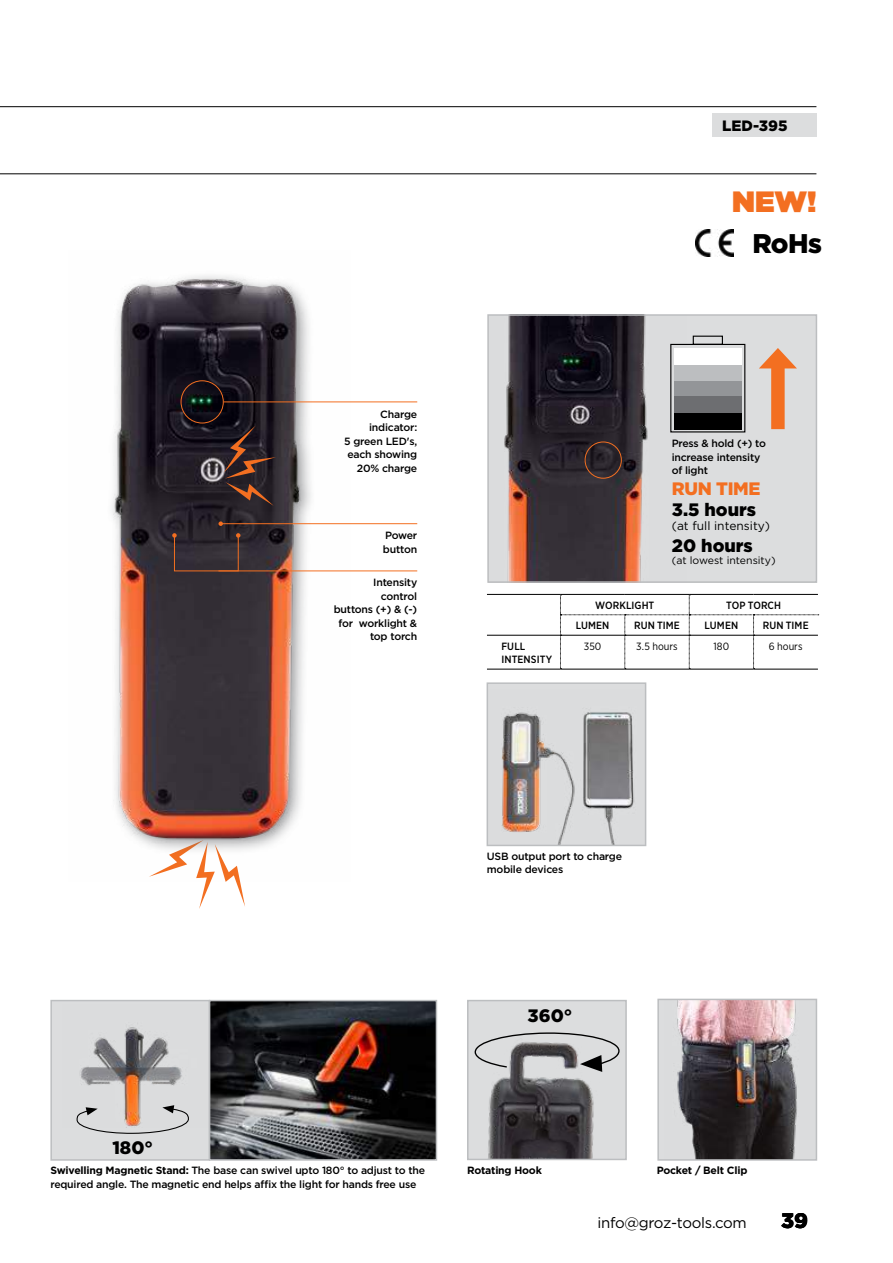
<style>
.page{position:relative;width:893px;height:1263px;background:#fff}
.page>*{position:absolute;margin:0;border:0;box-sizing:border-box;transform-origin:0 0}
.t1{font:900 29.4px "Gotham";color:#f36f21}
.t2{font:900 27px "Gotham";color:#000}
.t3{font:900 21px "Gotham";color:#000}
.t4{font:900 18px "Gotham";color:#000}
.t5{font:900 18px "Gotham";letter-spacing:-.02em;color:#f36f21}
.t6{font:15px "Gotham";letter-spacing:-.02em;color:#000}
.t7{font:900 15px "Gotham";letter-spacing:-.005em;color:#000}
.t8{font:12px "Gotham";color:#000}
.t9{font:500 10.5px/13.5px "Gotham";letter-spacing:-.02em;color:#000}
.t10{font:500 10.5px/13.5px "Gotham Narrow";letter-spacing:.005em;color:#000}
.t11{font:700 10.5px "Gotham";letter-spacing:-.02em;color:#000}
.t12{font:10.5px "Gotham Narrow";color:#000}
.t13{font:10.5px "Gotham";color:#000}
.s1{font-weight:700}
</style>
<div class="page">
<hr style="left:0;top:173px;width:816px;height:1px;background:#000">
<hr style="left:0;top:106px;width:816px;height:1px;background:#000">
<img style="left:696px;top:230px;width:37px;height:27px">
<svg style="left:199px;top:881px;width:46px;height:28px"></svg>
<div style="left:488px;top:315px;width:328px;height:267px;background:#dcddde"></div>
<img style="left:504px;top:317px;width:144px;height:263px">
<div style="left:487px;top:314px;width:330px;height:269px;border:2px solid #bcbec0"></div>
<div style="left:771px;top:360px;width:14px;height:69px;background:#f36f21"></div>
<svg style="left:759px;top:348px;width:38px;height:20px"></svg>
<svg style="left:670px;top:335px;width:76px;height:98px"></svg>
<div style="left:585px;top:442px;width:37px;height:37px;border:1px solid #f36f21;border-radius:50%"></div>
<img style="left:112px;top:275px;width:239px;height:606px">
<svg style="left:224px;top:426px;width:52px;height:80px;background:#3e2826"></svg>
<div style="left:658px;top:999px;width:158px;height:161px;background:#dcddde"></div>
<img style="left:677px;top:1002px;width:120px;height:156px">
<div style="left:657px;top:999px;width:160px;height:162px;border:2px solid #bcbec0"></div>
<div style="left:487px;top:683px;width:159px;height:162px;background:#dcddde"></div>
<img style="left:502px;top:712px;width:133px;height:131px">
<div style="left:487px;top:682px;width:159px;height:164px;border:2px solid #bcbec0"></div>
<div style="left:468px;top:1000px;width:158px;height:159px;background:#dcddde"></div>
<div style="left:467px;top:1000px;width:160px;height:160px;border:2px solid #bcbec0"></div>
<svg style="left:475px;top:1032px;width:145px;height:129px"></svg>
<div style="left:51px;top:1000px;width:158px;height:160px;background:#dcddde"></div>
<img style="left:80px;top:1027px;width:102px;height:78px">
<div style="left:50px;top:1000px;width:160px;height:161px;border:2px solid #bcbec0"></div>
<svg style="left:76px;top:1105px;width:113px;height:29px"></svg>
<hr style="left:224px;top:401px;width:193px;height:1px;background:#f36f21">
<hr style="left:221px;top:523px;width:196px;height:1px;background:#f36f21">
<svg style="left:218px;top:521px;width:5px;height:5px"></svg>
<hr style="left:218px;top:570px;width:199px;height:1px;background:#f36f21">
<div style="left:181px;top:380px;width:43px;height:43px;border:1px solid #f36f21;border-radius:50%"></div>
<div style="left:712px;top:113px;width:104px;height:24px;background:#dcddde"></div>
<div style="left:174px;top:535px;width:65px;height:36px;border:1px solid #f36f21"></div>
<svg style="left:172px;top:533px;width:5px;height:5px"></svg>
<svg style="left:236px;top:533px;width:4px;height:5px"></svg>
<hr style="left:487px;top:594px;width:73px;height:1px;background:#000">
<hr style="left:560px;top:594px;width:65px;height:1px;background:#000">
<hr style="left:625px;top:594px;width:64px;height:1px;background:#000">
<hr style="left:689px;top:594px;width:65px;height:1px;background:#000">
<hr style="left:754px;top:594px;width:64px;height:1px;background:#000">
<hr style="left:487px;top:635px;width:73px;height:1px;background:#000">
<svg style="left:560px;top:595px;width:259px;height:74px"></svg>
<hr style="left:487px;top:669px;width:73px;height:1px;background:#000">
<hr style="left:560px;top:669px;width:65px;height:1px;background:#000">
<hr style="left:625px;top:669px;width:64px;height:1px;background:#000">
<hr style="left:689px;top:669px;width:65px;height:1px;background:#000">
<hr style="left:754px;top:669px;width:64px;height:1px;background:#000">
<img style="left:212px;top:1003px;width:222px;height:155px">
<div style="left:209px;top:1000px;width:228px;height:161px;border:2px solid #bcbec0"></div>
<h3 class="t7" style="left:722px;top:115px;width:67px">LED-395</h3>
<h1 class="t1" style="left:732px;top:180px;width:86px">NEW!</h1>
<h3 class="t4" style="left:112px;top:1135px;width:42px">180°</h3>
<p class="t9" style="left:344px;top:407px;width:75px;text-align:right">Charge indicator:<br>5 green LED's, each showing<br>20% charge</p>
<p class="t9" style="left:383px;top:529px;width:36px">Power button</p>
<p class="t9" style="left:334px;top:576px;width:85px;text-align:right">Intensity<br>control<br>buttons (+) &amp; (-) for worklight &amp; top torch</p>
<h2 class="t2" style="left:752px;top:224px;width:71px">RoHs</h2>
<p class="t9" style="left:672px;top:437px;width:96px">Press &amp; hold (+) to increase intensity of light</p>
<h3 class="t5" style="left:672px;top:476px;width:90px">RUN TIME</h3>
<h3 class="t4" style="left:672px;top:497px;width:86px">3.5 hours</h3>
<p class="t8" style="left:672px;top:518px;width:100px">(at full intensity)</p>
<h3 class="t4" style="left:672px;top:533px;width:82px">20 hours</h3>
<p class="t13" style="left:672px;top:554px;width:105px">(at lowest intensity)</p>
<p class="t10" style="left:595px;top:598px;width:61px">WORKLIGHT</p>
<p class="t10" style="left:726px;top:598px;width:56px">TOP TORCH</p>
<p class="t10" style="left:576px;top:619px;width:35px">LUMEN</p>
<p class="t10" style="left:634px;top:619px;width:47px">RUN TIME</p>
<p class="t10" style="left:705px;top:619px;width:35px">LUMEN</p>
<p class="t10" style="left:763px;top:619px;width:47px">RUN TIME</p>
<p class="t10" style="left:501px;top:639px;width:52px">FULL<br>INTENSITY</p>
<p class="t12" style="left:584px;top:639px;width:19px">350</p>
<p class="t12" style="left:636px;top:639px;width:43px">3.5 hours</p>
<p class="t12" style="left:713px;top:639px;width:17px">180</p>
<p class="t12" style="left:769px;top:639px;width:35px">6 hours</p>
<p class="t9" style="left:487px;top:849px;width:137px">USB output port to charge mobile devices</p>
<h3 class="t4" style="left:528px;top:1003px;width:46px">360°</h3>
<p class="t9" style="left:50px;top:1163px;width:376px"><span class="s1">Swivelling Magnetic Stand:</span> The base can swivel upto 180° to adjust to the required angle. The magnetic end helps affix the light for hands free use</p>
<p class="t11" style="left:657px;top:1163px;width:92px">Pocket / Belt Clip</p>
<p class="t11" style="left:467px;top:1163px;width:76px">Rotating Hook</p>
<h3 class="t6" style="left:597px;top:1213px;width:151px">info@groz-tools.com</h3>
<h3 class="t3" style="left:781px;top:1206px;width:28px">39</h3>
</div>
